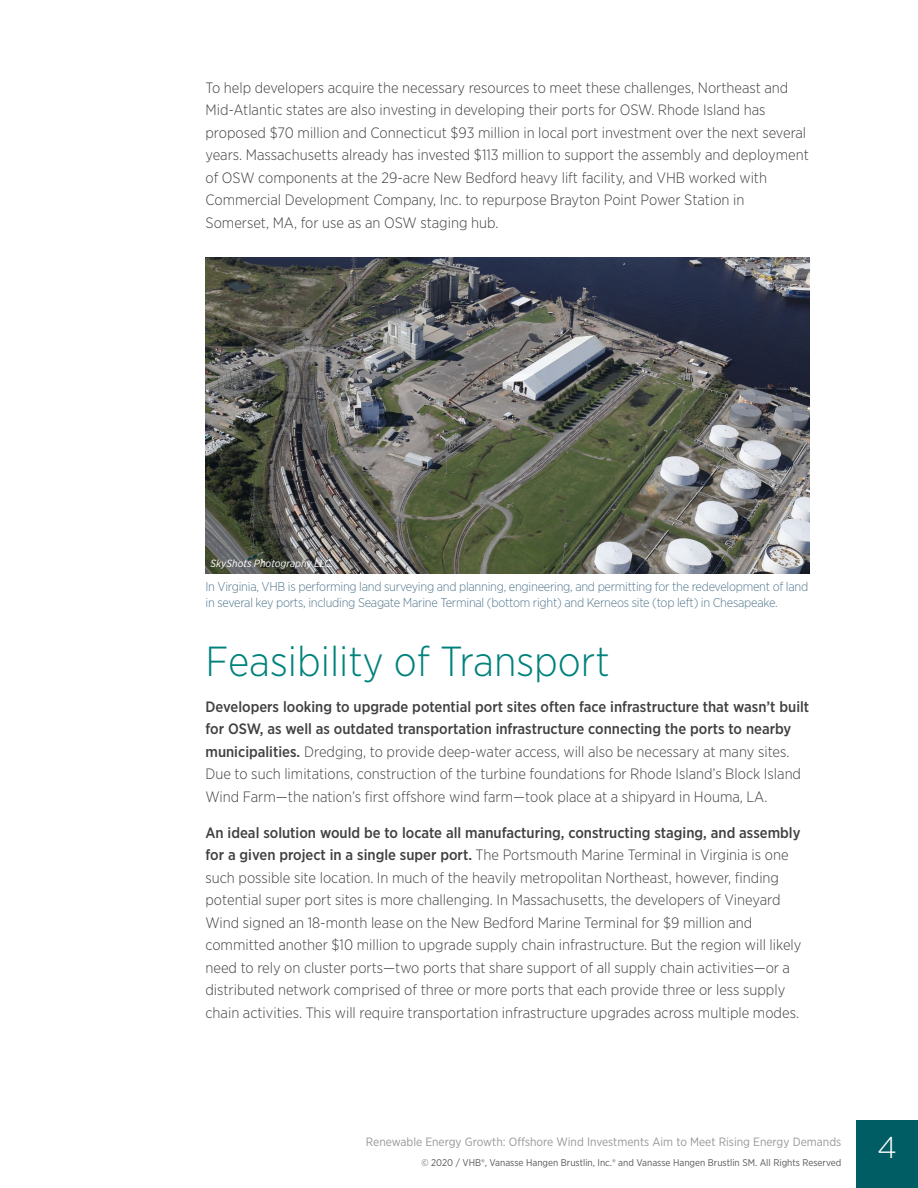
<style>
.page{position:relative;width:918px;height:1188px;background:#fff}
.page>*{position:absolute;margin:0;border:0;box-sizing:border-box;transform-origin:0 0}
.t1{font:300 42px "Gotham Narrow";color:#00827c}
.t2{font:300 30px "Gotham";color:#fff}
.t3{font:300 15px/22.5px "Gotham Narrow";color:#414042}
.t4{font:300 12.75px/16.5px "Gotham Narrow";letter-spacing:-.02em;color:#54788e}
.t5{font:12px "Gotham Narrow";color:#96989a}
.t6{font:italic 10.5px "Gotham Narrow";color:#fff}
.t7{font:9.75px "Gotham Narrow";color:#58595b}
.s1{font-weight:500}
</style>
<div class="page">
<div style="left:856px;top:1120px;width:62px;height:68px;background:#005d63"></div>
<img style="left:206px;top:258px;width:604px;height:315px">
<p class="t3" style="left:206px;top:76px;width:605px">To help developers acquire the necessary resources to meet these challenges, Northeast and Mid-Atlantic states are also investing in developing their ports for OSW. Rhode Island has proposed $70 million and Connecticut $93 million in local port investment over the next several years. Massachusetts already has invested $113 million to support the assembly and deployment of OSW components at the 29-acre New Bedford heavy lift facility, and VHB worked with Commercial Development Company, Inc. to repurpose Brayton Point Power Station in Somerset, MA, for use as an OSW staging hub.</p>
<p class="t6" style="left:211px;top:556px;width:124px">SkyShots Photography LLC.</p>
<p class="t4" style="left:206px;top:578px;width:604px">In Virginia, VHB is performing land surveying and planning, engineering, and permitting for the redevelopment of land in several key ports, including Seagate Marine Terminal (bottom right) and Kerneos site (top left) in Chesapeake.</p>
<h1 class="t1" style="left:206px;top:635px;width:406px">Feasibility of Transport</h1>
<p class="t3" style="left:206px;top:695px;width:605px"><span class="s1">Developers looking to upgrade potential port sites often face infrastructure that wasn’t built for OSW, as well as outdated transportation infrastructure connecting the ports to nearby municipalities.</span> Dredging, to provide deep-water access, will also be necessary at many sites.<br>Due to such limitations, construction of the turbine foundations for Rhode Island’s Block Island Wind Farm—the nation’s first offshore wind farm—took place at a shipyard in Houma, LA.</p>
<p class="t3" style="left:206px;top:821px;width:597px"><span class="s1">An ideal solution would be to locate all manufacturing, constructing staging, and assembly for a given project in a single super port.</span> The Portsmouth Marine Terminal in Virginia is one such possible site location. In much of the heavily metropolitan Northeast, however, finding potential super port sites is more challenging. In Massachusetts, the developers of Vineyard Wind signed an 18-month lease on the New Bedford Marine Terminal for $9 million and committed another $10 million to upgrade supply chain infrastructure. But the region will likely need to rely on cluster ports—two ports that share support of all supply chain activities—or a distributed network comprised of three or more ports that each provide three or less supply chain activities. This will require transportation infrastructure upgrades across multiple modes.</p>
<p class="t5" style="left:366px;top:1135px;width:477px">Renewable Energy Growth: Offshore Wind Investments Aim to Meet Rising Energy Demands</p>
<p class="t7" style="left:422px;top:1156px;width:421px">© 2020 / VHB®, Vanasse Hangen Brustlin, Inc.® and Vanasse Hangen Brustlin SM. All Rights Reserved</p>
<h2 class="t2" style="left:877px;top:1128px;width:21px">4</h2>
</div>
